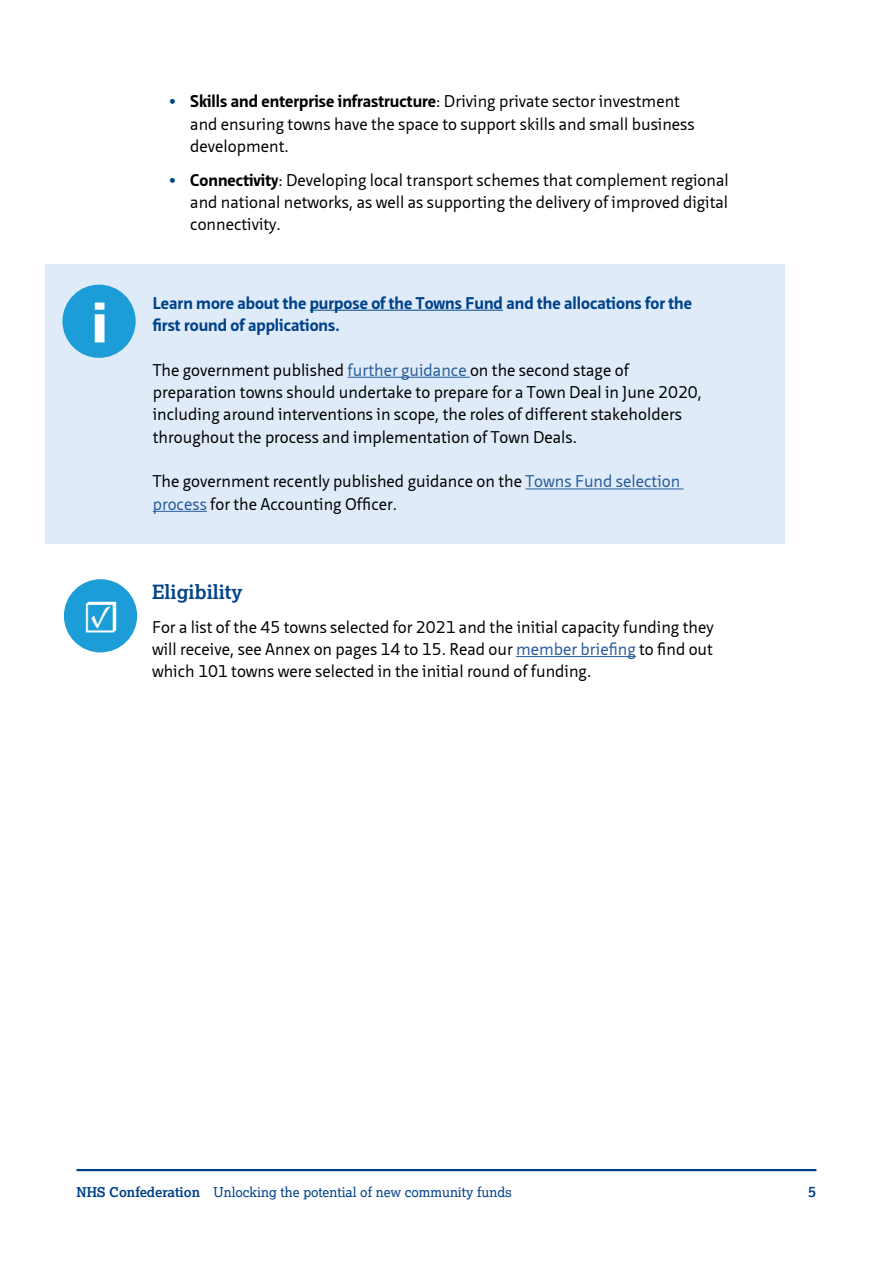
<style>
.page{position:relative;width:893px;height:1263px;background:#fff}
.page>*{position:absolute;margin:0;border:0;box-sizing:border-box;transform-origin:0 0}
.t1{font:900 54px "Frutiger LT Std";color:#fff}
.t2{font:45px "Minion Pro";color:#fff}
.t3{font:700 19.5px "Lexia";color:#004289}
.t4{font:16.5px/22.4px "Neue Sans";color:#000}
.t5{font:700 16.5px/22.4px "Neue Sans";color:#004289}
.t6{font:700 15px "Lexia";color:#004289}
.t7{font:13.5px "Lexia";color:#004289}
.s1{font-weight:700;color:#004289}
.s2{font-weight:700}
.s3{color:#275b9b}
</style>
<div class="page">
<hr style="left:77px;top:1169px;width:739px;height:2px;background:#004289">
<div style="left:45px;top:264px;width:740px;height:279px;background:#dfebf9"></div>
<div style="left:62px;top:285px;width:74px;height:73px;background:#1d9dd8;border-radius:50%"></div>
<hr style="left:310px;top:310px;width:193px;height:1px;background:#004289">
<hr style="left:348px;top:377px;width:122px;height:1px;background:#275b9b">
<hr style="left:525px;top:488px;width:159px;height:1px;background:#275b9b">
<hr style="left:153px;top:511px;width:54px;height:1px;background:#275b9b">
<hr style="left:516px;top:656px;width:120px;height:1px;background:#275b9b">
<div style="left:64px;top:579px;width:73px;height:73px;background:#1d9dd8;border-radius:50%"></div>
<p class="t4" style="left:190px;top:91px;width:506px;text-indent:-21px"><span class="s1">•</span> <span class="s2">Skills and enterprise infrastructure</span>: Driving private sector investment and ensuring towns have the space to support skills and small business development.</p>
<p class="t4" style="left:190px;top:169px;width:540px;text-align:justify;text-indent:-21px"><span class="s1">•</span> <span class="s2">Connectivity</span>: Developing local transport schemes that complement regional and national networks, as well as supporting the delivery of improved digital connectivity.</p>
<h1 class="t1" style="left:91px;top:291px;width:20px">i</h1>
<p class="t5" style="left:153px;top:292px;width:541px">Learn more about the purpose of the Towns Fund and the allocations for the first round of applications.</p>
<p class="t4" style="left:153px;top:359px;width:551px">The government published <span class="s3">further guidance</span> on the second stage of preparation towns should undertake to prepare for a Town Deal in June 2020, including around interventions in scope, the roles of different stakeholders throughout the process and implementation of Town Deals.</p>
<p class="t4" style="left:153px;top:471px;width:529px">The government recently published guidance on the <span class="s3">Towns Fund selection process</span> for the Accounting Officer.</p>
<h2 class="t2" style="left:82px;top:586px;width:40px">☑</h2>
<p class="t3" style="left:152px;top:580px;width:92px">Eligibility</p>
<p class="t4" style="left:152px;top:616px;width:563px;text-align:justify">For a list of the 45 towns selected for 2021 and the initial capacity funding they will receive, see Annex on pages 14 to 15. Read our <span class="s3">member briefing</span> to find out which 101 towns were selected in the initial round of funding.</p>
<p class="t7" style="left:77px;top:1183px;width:437px"><span class="s2">NHS Confederation</span> Unlocking the potential of new community funds</p>
<p class="t6" style="left:808px;top:1182px;width:10px">5</p>
</div>
